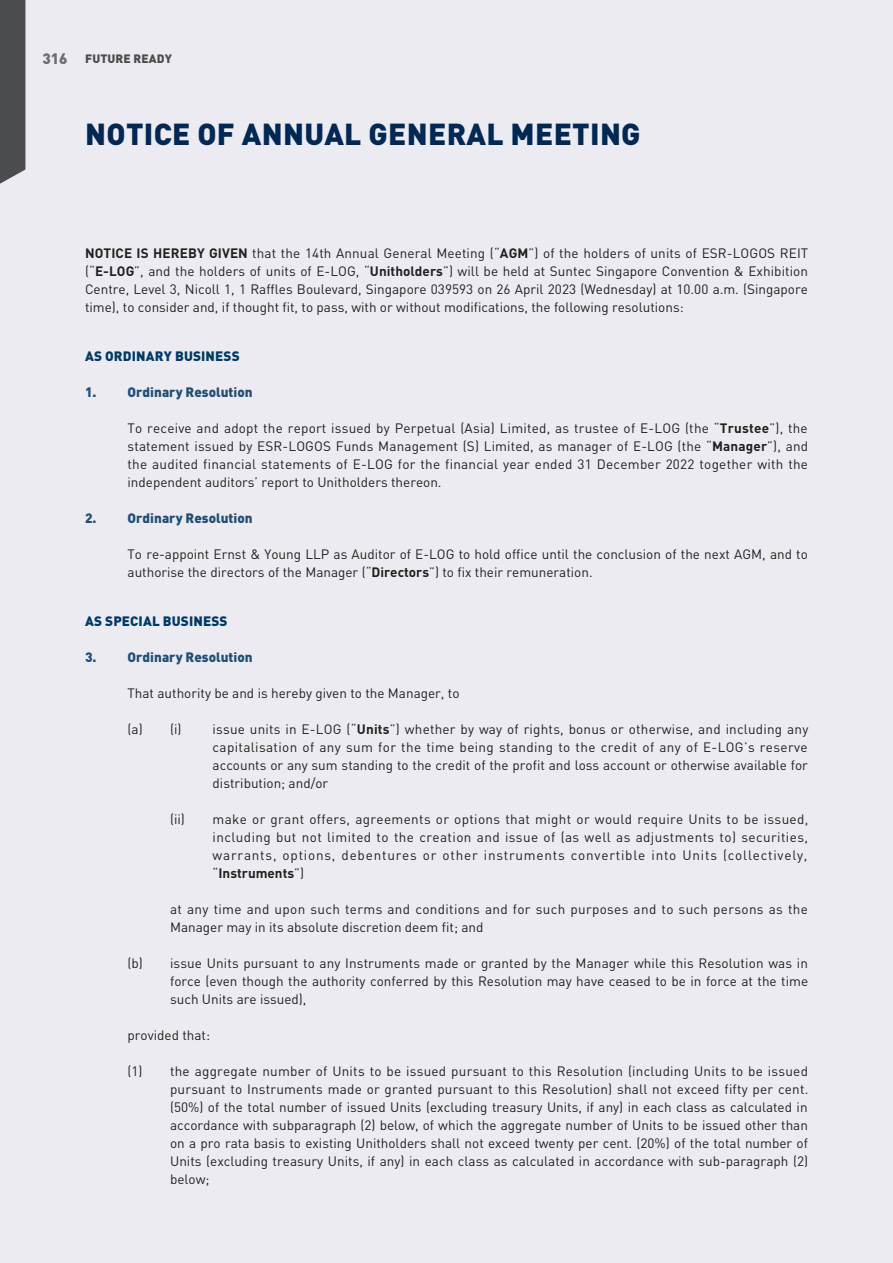
<style>
.page{position:relative;width:893px;height:1263px;background:#ebebf1}
.page>*{position:absolute;margin:0;border:0;box-sizing:border-box;transform-origin:0 0}
.t1{font:900 30px "DIN Pro";letter-spacing:.01em;color:#002855}
.t2{font:900 15px "DIN Pro";color:#6c6d70}
.t3{font:13.5px/18px "DIN Pro";color:#231f20;text-align:justify}
.t4{font:13.5px/18px "DIN Pro";letter-spacing:.025em;color:#231f20}
.t5{font:900 13.5px "DIN Pro";color:#204e75}
.t6{font:900 13.5px "DIN Pro";letter-spacing:.01em;color:#003a65}
.t7{font:900 12px "DIN Pro";letter-spacing:.01em;color:#4b4c4d}
.s1{font-weight:700}
</style>
<div class="page">
<div style="left:0;top:0;width:25px;height:184px;background:#4b4c4d"></div>
<p class="t2" style="left:43px;top:48px;width:27px">316</p>
<p class="t7" style="left:85px;top:50px;width:89px">FUTURE READY</p>
<h1 class="t1" style="left:85px;top:114px;width:557px">NOTICE OF ANNUAL GENERAL MEETING</h1>
<p class="t3" style="left:85px;top:244px;width:725px"><span class="s1">NOTICE IS HEREBY GIVEN</span> that the 14th Annual General Meeting (“<span class="s1">AGM</span>”) of the holders of units of ESR-LOGOS REIT (“<span class="s1">E-LOG</span>”, and the holders of units of E-LOG, “<span class="s1">Unitholders</span>”) will be held at Suntec Singapore Convention &amp; Exhibition Centre, Level 3, Nicoll 1, 1 Raffles Boulevard, Singapore 039593 on 26 April 2023 (Wednesday) at 10.00 a.m. (Singapore time), to consider and, if thought fit, to pass, with or without modifications, the following resolutions:</p>
<p class="t6" style="left:85px;top:347px;width:156px">AS ORDINARY BUSINESS</p>
<p class="t5" style="left:85px;top:383px;width:169px">1. Ordinary Resolution</p>
<p class="t3" style="left:128px;top:419px;width:682px">To receive and adopt the report issued by Perpetual (Asia) Limited, as trustee of E-LOG (the “<span class="s1">Trustee</span>”), the statement issued by ESR-LOGOS Funds Management (S) Limited, as manager of E-LOG (the “<span class="s1">Manager</span>”), and the audited financial statements of E-LOG for the financial year ended 31 December 2022 together with the independent auditors’ report to Unitholders thereon.</p>
<p class="t5" style="left:85px;top:509px;width:169px">2. Ordinary Resolution</p>
<p class="t3" style="left:128px;top:544px;width:682px">To re-appoint Ernst &amp; Young LLP as Auditor of E-LOG to hold office until the conclusion of the next AGM, and to authorise the directors of the Manager (“<span class="s1">Directors</span>”) to fix their remuneration.</p>
<p class="t6" style="left:85px;top:612px;width:144px">AS SPECIAL BUSINESS</p>
<p class="t5" style="left:85px;top:648px;width:169px">3. Ordinary Resolution</p>
<p class="t3" style="left:128px;top:683px;width:333px">That authority be and is hereby given to the Manager, to</p>
<p class="t3" style="left:128px;top:719px;width:55px">(a) (i)</p>
<p class="t3" style="left:213px;top:719px;width:597px">issue units in E-LOG (“<span class="s1">Units</span>”) whether by way of rights, bonus or otherwise, and including any capitalisation of any sum for the time being standing to the credit of any of E-LOG’s reserve accounts or any sum standing to the credit of the profit and loss account or otherwise available for distribution; and/or</p>
<p class="t3" style="left:213px;top:809px;width:597px;text-indent:-43px">(ii) make or grant offers, agreements or options that might or would require Units to be issued, including but not limited to the creation and issue of (as well as adjustments to) securities, warrants, options, debentures or other instruments convertible into Units (collectively, “<span class="s1">Instruments</span>”)</p>
<p class="t4" style="left:170px;top:899px;width:639px">at any time and upon such terms and conditions and for such purposes and to such persons as the<br>Manager may in its absolute discretion deem fit; and</p>
<p class="t3" style="left:170px;top:953px;width:640px;text-indent:-43px">(b) issue Units pursuant to any Instruments made or granted by the Manager while this Resolution was in force (even though the authority conferred by this Resolution may have ceased to be in force at the time such Units are issued),</p>
<p class="t3" style="left:128px;top:1025px;width:84px">provided that:</p>
<p class="t3" style="left:170px;top:1061px;width:640px;text-indent:-43px">(1) the aggregate number of Units to be issued pursuant to this Resolution (including Units to be issued pursuant to Instruments made or granted pursuant to this Resolution) shall not exceed fifty per cent. (50%) of the total number of issued Units (excluding treasury Units, if any) in each class as calculated in accordance with subparagraph (2) below, of which the aggregate number of Units to be issued other than on a pro rata basis to existing Unitholders shall not exceed twenty per cent. (20%) of the total number of Units (excluding treasury Units, if any) in each class as calculated in accordance with sub-paragraph (2) below;</p>
</div>
